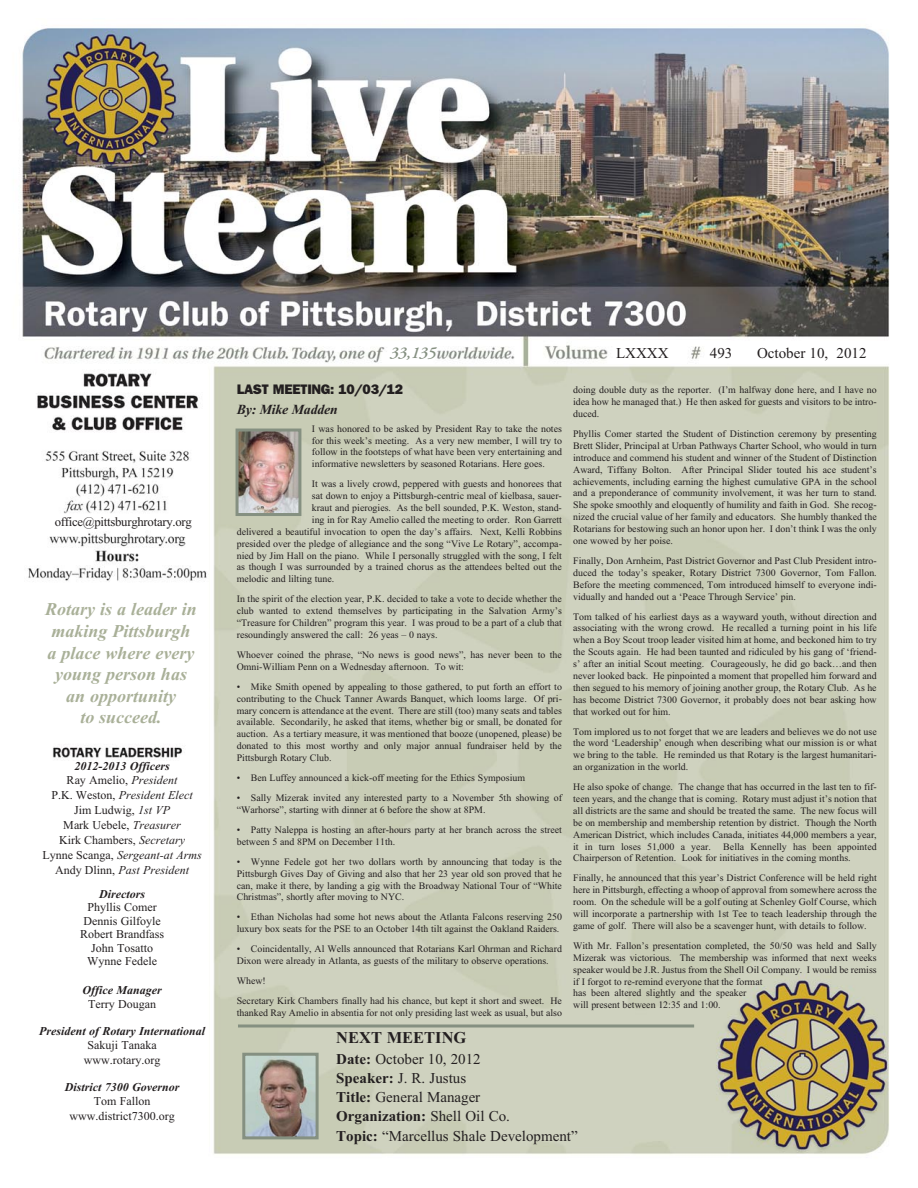
<style>
.page{position:relative;width:918px;height:1188px;background:#fff}
.page>*{position:absolute;margin:0;border:0;box-sizing:border-box;transform-origin:0 0}
.t1{font:italic 700 18px/21.6px "Times";color:#a9b098;text-align:center}
.t2{font:700 16.5px "Times";color:#231f20}
.t3{font:italic 600 16.5px "Adobe Garamond";color:#859081}
.t4{font:15px/19px "Times";color:#231f20}
.t5{font:800 13.8px "Franklin Gothic";letter-spacing:-.02em;color:#231f20}
.t6{font:italic 700 13.8px "Times";letter-spacing:-.015em;color:#231f20}
.t7{font:12.75px "Times";letter-spacing:-.02em;color:#231f20}
.t8{font:12px/14.9px "Times";color:#231f20;text-align:center}
.t9{font:italic 700 12px "Times";color:#231f20}
.t10{font:9.9px/11.9px "Times";color:#231f20;text-align:justify}
.s1{font-weight:700;font-style:italic}
.s2{font-style:italic}
.s3{font-size:9.75px}
.s4{font-weight:700}
</style>
<div class="page">
<img style="left:20px;top:28px;width:870px;height:1127px">
<svg style="left:238px;top:1024px;width:456px;height:4px;background:#969f8f"></svg>
<img style="left:246px;top:1057px;width:69px;height:78px">
<div style="left:242px;top:1053px;width:77px;height:86px;border:3px solid #859081"></div>
<img style="left:240px;top:433px;width:57px;height:79px">
<div style="left:236px;top:429px;width:65px;height:87px;border:3px solid #859081"></div>
<p class="t7" style="left:55px;top:517px;width:139px">office@pittsburghrotary.org</p>
<h1 class="t1" style="left:45px;top:600px;width:153px">Rotary is a leader in making Pittsburgh a place where every young person has an opportunity<br>to succeed.</h1>
<p class="t8" style="left:42px;top:759px;width:161px"><span class="s1">2012-2013 Officers<br></span>Ray Amelio, <span class="s2">President<br></span>P.K. Weston, <span class="s2">President Elect<br></span>Jim Ludwig, <span class="s2">1st VP<br></span>Mark Uebele, <span class="s2">Treasurer<br></span>Kirk Chambers, <span class="s2">Secretary<br></span>Lynne Scanga, <span class="s2">Sergeant-at Arms<br></span>Andy Dlinn, <span class="s2">Past President</span></p>
<p class="t9" style="left:99px;top:890px;width:47px">Directors</p>
<p class="t8" style="left:80px;top:902px;width:85px;line-height:13.5px">Phyllis Comer<br>Dennis Gilfoyle<br>Robert Brandfass<br>John Tosatto<br>Wynne Fedele</p>
<p class="t9" style="left:82px;top:986px;width:81px">Office Manager</p>
<p class="t8" style="left:88px;top:998px;width:69px">Terry Dougan</p>
<p class="t9" style="left:39px;top:1027px;width:167px">President of Rotary International</p>
<p class="t8" style="left:84px;top:1039px;width:78px">Sakuji Tanaka www.rotary.org</p>
<p class="t9" style="left:65px;top:1082px;width:116px">District 7300 Governor</p>
<p class="t8" style="left:69px;top:1095px;width:107px">Tom Fallon www.district7300.org</p>
<h2 class="t3" style="left:389px;top:346px;width:48px">33,135</h2>
<h3 class="t5" style="left:237px;top:384px;width:168px">LAST MEETING: 10/03/12</h3>
<h3 class="t6" style="left:237px;top:404px;width:103px">By: Mike Madden</h3>
<p class="t10" style="left:312px;top:423px;width:252px">I was honored to be asked by President Ray to take the notes for this week’s meeting. As a very new member, I will try to follow in the footsteps of what have been very entertaining and informative newsletters by seasoned Rotarians. Here goes.</p>
<p class="t10" style="left:312px;top:479px;width:252px">It was a lively crowd, peppered with guests and honorees that</p>
<p class="t10" style="left:312px;top:491px;width:252px">sat down to enjoy a Pittsburgh-centric meal of kielbasa, sauer-</p>
<p class="t10" style="left:312px;top:503px;width:252px">kraut and pierogies. As the bell sounded, P.K. Weston, stand-</p>
<p class="t10" style="left:312px;top:515px;width:251px">ing in for Ray Amelio called the meeting to order. Ron Garrett</p>
<p class="t10" style="left:237px;top:527px;width:327px">delivered a beautiful invocation to open the day’s affairs. Next, Kelli Robbins</p>
<p class="t10" style="left:237px;top:538px;width:327px">presided over the pledge of allegiance and the song “Vive Le Rotary”, accompa-</p>
<p class="t10" style="left:237px;top:550px;width:327px">nied by Jim Hall on the piano. While I personally struggled with the song, I felt</p>
<p class="t10" style="left:237px;top:562px;width:327px">as though I was surrounded by a trained chorus as the attendees belted out the</p>
<p class="t10" style="left:237px;top:574px;width:99px">melodic and lilting tune.</p>
<p class="t10" style="left:237px;top:594px;width:327px">In the spirit of the election year, P.K. decided to take a vote to decide whether the club wanted to extend themselves by participating in the Salvation Army’s “Treasure for Children” program this year. I was proud to be a part of a club that resoundingly answered the call: 26 yeas – 0 nays.</p>
<p class="t10" style="left:237px;top:650px;width:327px">Whoever coined the phrase, “No news is good news”, has never been to the<br>Omni-William Penn on a Wednesday afternoon. To wit:</p>
<p class="t10" style="left:237px;top:682px;width:327px">• Mike Smith opened by appealing to those gathered, to put forth an effort to contributing to the Chuck Tanner Awards Banquet, which looms large. Of pri&shy;mary concern is attendance at the event. There are still (too) many seats and tables available. Secondarily, he asked that items, whether big or small, be donated for auction. As a tertiary measure, it was mentioned that booze (unopened, please) be donated to this most worthy and only major annual fundraiser held by the Pittsburgh Rotary Club.</p>
<p class="t10" style="left:237px;top:773px;width:290px">• Ben Luffey announced a kick-off meeting for the Ethics Symposium</p>
<p class="t10" style="left:237px;top:793px;width:327px">• Sally Mizerak invited any interested party to a November 5th showing of “Warhorse”, starting with dinner at 6 before the show at 8PM.</p>
<p class="t10" style="left:237px;top:825px;width:327px">• Patty Naleppa is hosting an after-hours party at her branch across the street between 5 and 8PM on December 11th.</p>
<p class="t10" style="left:237px;top:856px;width:327px">• Wynne Fedele got her two dollars worth by announcing that today is the Pittsburgh Gives Day of Giving and also that her 23 year old son proved that he can, make it there, by landing a gig with the Broadway National Tour of “White Christmas”, shortly after moving to NYC.</p>
<p class="t10" style="left:237px;top:912px;width:327px">• Ethan Nicholas had some hot news about the Atlanta Falcons reserving 250 luxury box seats for the PSE to an October 14th tilt against the Oakland Raiders.</p>
<p class="t10" style="left:237px;top:944px;width:327px">• Coincidentally, Al Wells announced that Rotarians Karl Ohrman and Richard<br>Dixon were already in Atlanta, as guests of the military to observe operations.</p>
<p class="t10" style="left:237px;top:972px;width:327px;line-height:20px">Whew!<br>Secretary Kirk Chambers finally had his chance, but kept it short and sweet. He</p>
<p class="t10" style="left:237px;top:1008px;width:327px">thanked Ray Amelio in absentia for not only presiding last week as usual, but also</p>
<h3 class="t4" style="left:616px;top:344px;width:54px">LXXXX</h3>
<h3 class="t4" style="left:710px;top:344px;width:24px">493</h3>
<h3 class="t4" style="left:757px;top:344px;width:111px">October 10, 2012</h3>
<p class="t10" style="left:573px;top:385px;width:305px">doing double duty as the reporter. (I’m halfway done here, and I have no idea how he managed that.) He then asked for guests and visitors to be intro&shy;duced.</p>
<p class="t10" style="left:573px;top:429px;width:305px">Phyllis Comer started the Student of Distinction ceremony by presenting Brett Slider, Principal at Urban Pathways Charter School, who would in turn introduce and commend his student and winner of the Student of Distinction Award, Tiffany Bolton. After Principal Slider touted his ace student’s achievements, including earning the highest cumulative GPA in the school and a preponderance of community involvement, it was her turn to stand.<br>She spoke smoothly and eloquently of humility and faith in God. She recog&shy;nized the crucial value of her family and educators. She humbly thanked the Rotarians for bestowing such an honor upon her. I don’t think I was the only one wowed by her poise.</p>
<p class="t10" style="left:573px;top:556px;width:305px">Finally, Don Arnheim, Past District Governor and Past Club President intro&shy;duced the today’s speaker, Rotary District 7300 Governor, Tom Fallon.<br>Before the meeting commenced, Tom introduced himself to everyone indi&shy;vidually and handed out a ‘Peace Through Service’ pin.</p>
<p class="t10" style="left:573px;top:611px;width:305px">Tom talked of his earliest days as a wayward youth, without direction and associating with the wrong crowd. He recalled a turning point in his life when a Boy Scout troop leader visited him at home, and beckoned him to try the Scouts again. He had been taunted and ridiculed by his gang of ‘friend&shy;s’ after an initial Scout meeting. Courageously, he did go back…and then never looked back. He pinpointed a moment that propelled him forward and then segued to his memory of joining another group, the Rotary Club. As he has become District 7300 Governor, it probably does not bear asking how that worked out for him.</p>
<p class="t10" style="left:573px;top:726px;width:305px">Tom implored us to not forget that we are leaders and believes we do not use the word ‘Leadership’ enough when describing what our mission is or what we bring to the table. He reminded us that Rotary is the largest humanitari&shy;an organization in the world.</p>
<p class="t10" style="left:573px;top:782px;width:305px">He also spoke of change. The change that has occurred in the last ten to fif&shy;teen years, and the change that is coming. Rotary must adjust it’s notion that all districts are the same and should be treated the same. The new focus will be on membership and membership retention by district. Though the North American District, which includes Canada, initiates 44,000 members a year, it in turn loses 51,000 a year.</p>
<p class="t10" style="left:573px;top:841px;width:305px;text-indent:150px">Bella Kennelly has been appointed<br>Chairperson of Retention. Look for initiatives in the coming months.</p>
<p class="t10" style="left:573px;top:873px;width:305px">Finally, he announced that this year’s District Conference will be held right here in Pittsburgh, effecting a whoop of approval from somewhere across the room. On the schedule will be a golf outing at Schenley Golf Course, which will incorporate a partnership with 1st Tee to teach leadership through the game of golf. There will also be a scavenger hunt, with details to follow.</p>
<p class="t10" style="left:573px;top:941px;width:305px;text-align:left">With Mr. Fallon’s presentation completed, the 50/50 was held and Sally Mizerak was victorious. The membership was informed that next weeks speaker would be J.R. Justus from the Shell Oil Company. I would be remiss if I forgot to re-remind everyone that the format<br>has been altered slightly and the speaker<br>will present between 12:35 and 1:00<span class="s3">.</span></p>
<h2 class="t2" style="left:336px;top:1032px;width:132px">NEXT MEETING</h2>
<h3 class="t4" style="left:336px;top:1051px;width:243px"><span class="s4">Date:</span> October 10, 2012<br><span class="s4">Speaker:</span> J. R. Justus<br><span class="s4">Title:</span> General Manager<br><span class="s4">Organization:</span> Shell Oil Co.<br><span class="s4">Topic:</span> “Marcellus Shale Development”</h3>
</div>
